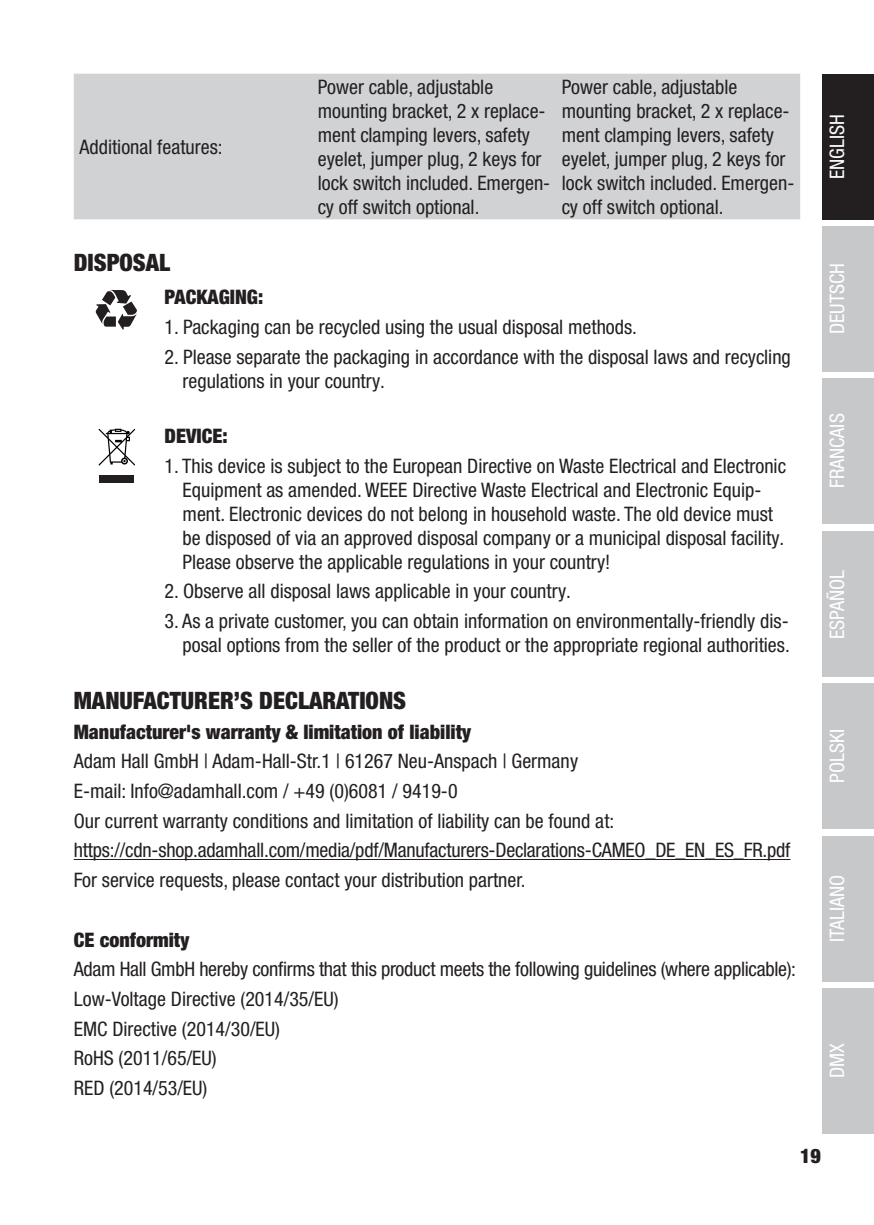
<style>
.page{position:relative;width:874px;height:1225px;background:#fff}
.page>*{position:absolute;margin:0;border:0;box-sizing:border-box;transform-origin:0 0}
.t1{font:900 condensed 24px "Helvetica Neue LT Pro";color:#231f20}
.t2{font:condensed 20px/24px "Helvetica Neue LT Pro";color:#231f20}
.t3{font:900 condensed 20px "Helvetica Neue LT Pro";color:#231f20}
.t4{font:condensed 20px "Helvetica Neue LT Std";color:#fff}
.t5{font:900 condensed 20px "Helvetica Neue LT Std";color:#231f20}
</style>
<div class="page">
<div style="left:821px;top:988px;width:52px;height:146px;background:#c7c8ca"></div>
<div style="left:821px;top:74px;width:52px;height:145px;background:#231f20"></div>
<div style="left:821px;top:226px;width:52px;height:145px;background:#c7c8ca"></div>
<div style="left:821px;top:378px;width:52px;height:146px;background:#c7c8ca"></div>
<div style="left:821px;top:531px;width:52px;height:146px;background:#c7c8ca"></div>
<div style="left:821px;top:683px;width:52px;height:146px;background:#c7c8ca"></div>
<div style="left:821px;top:836px;width:52px;height:145px;background:#c7c8ca"></div>
<hr style="left:74px;top:859px;width:716px;height:1px;background:#231f20">
<div style="left:74px;top:74px;width:725px;height:145px;background:#d1d2d4"></div>
<svg style="left:96px;top:290px;width:41px;height:40px"></svg>
<svg style="left:98px;top:429px;width:36px;height:36px"></svg>
<div style="left:99px;top:475px;width:35px;height:8px;background:#231f20"></div>
<p class="t2" style="left:79px;top:134px;width:145px">Additional features:</p>
<p class="t2" style="left:317px;top:74px;width:234px">Power cable, adjustable mounting bracket, 2 x replace&shy;ment clamping levers, safety eyelet, jumper plug, 2 keys for lock switch included. Emergen&shy;cy off switch optional.</p>
<p class="t2" style="left:561px;top:74px;width:234px">Power cable, adjustable mounting bracket, 2 x replace&shy;ment clamping levers, safety eyelet, jumper plug, 2 keys for lock switch included. Emergen&shy;cy off switch optional.</p>
<p class="t1" style="left:74px;top:248px;width:98px">DISPOSAL</p>
<p class="t3" style="left:164px;top:285px;width:100px">PACKAGING:</p>
<p class="t2" style="left:164px;top:315px;width:474px">1. Packaging can be recycled using the usual disposal methods.</p>
<p class="t2" style="left:182px;top:344px;width:609px;text-indent:-18px">2. Please separate the packaging in accordance with the disposal laws and recycling regulations in your country.</p>
<p class="t3" style="left:164px;top:424px;width:65px">DEVICE:</p>
<p class="t2" style="left:182px;top:453px;width:605px;text-indent:-18px">1. This device is subject to the European Directive on Waste Electrical and Electronic Equipment as amended. WEEE Directive Waste Electrical and Electronic Equip&shy;ment. Electronic devices do not belong in household waste. The old device must be disposed of via an approved disposal company or a municipal disposal facility.<br>Please observe the applicable regulations in your country!</p>
<p class="t2" style="left:164px;top:579px;width:407px">2. Observe all disposal laws applicable in your country.</p>
<p class="t2" style="left:164px;top:609px;width:626px;text-align:right">3. As a private customer, you can obtain information on environmentally-friendly dis&shy;posal options from the seller of the product or the appropriate regional authorities.</p>
<p class="t1" style="left:74px;top:686px;width:334px">MANUFACTURER’S DECLARATIONS</p>
<p class="t3" style="left:74px;top:719px;width:399px">Manufacturer's warranty &amp; limitation of liability</p>
<p class="t2" style="left:74px;top:746px;width:717px;line-height:29.6px">Adam Hall GmbH | Adam-Hall-Str.1 | 61267 Neu-Anspach | Germany<br>E-mail: Info@adamhall.com / +49 (0)6081 / 9419-0<br>Our current warranty conditions and limitation of liability can be found at: https://cdn-shop.adamhall.com/media/pdf/Manufacturers-Declarations-CAMEO_DE_EN_ES_FR.pdf For service requests, please contact your distribution partner.</p>
<p class="t3" style="left:74px;top:927px;width:117px">CE conformity</p>
<p class="t2" style="left:74px;top:954px;width:723px;line-height:29.6px">Adam Hall GmbH hereby confirms that this product meets the following guidelines (where applicable):<br>Low-Voltage Directive (2014/35/EU)<br>EMC Directive (2014/30/EU)<br>RoHS (2011/65/EU)<br>RED (2014/53/EU)</p>
<p class="t4" style="left:824px;top:179px;width:66px;rotate:-90deg">ENGLISH</p>
<p class="t4" style="left:824px;top:334px;width:73px;rotate:-90deg">DEUTSCH</p>
<p class="t4" style="left:824px;top:488px;width:76px;rotate:-90deg">FRANCAIS</p>
<p class="t4" style="left:825px;top:639px;width:71px;rotate:-90deg">ESPAÑOL</p>
<p class="t4" style="left:825px;top:783px;width:55px;rotate:-90deg">POLSKI</p>
<p class="t4" style="left:825px;top:942px;width:69px;rotate:-90deg">ITALIANO</p>
<p class="t4" style="left:825px;top:1078px;width:36px;rotate:-90deg">DMX</p>
<p class="t5" style="left:799px;top:1143px;width:22px">19</p>
</div>
